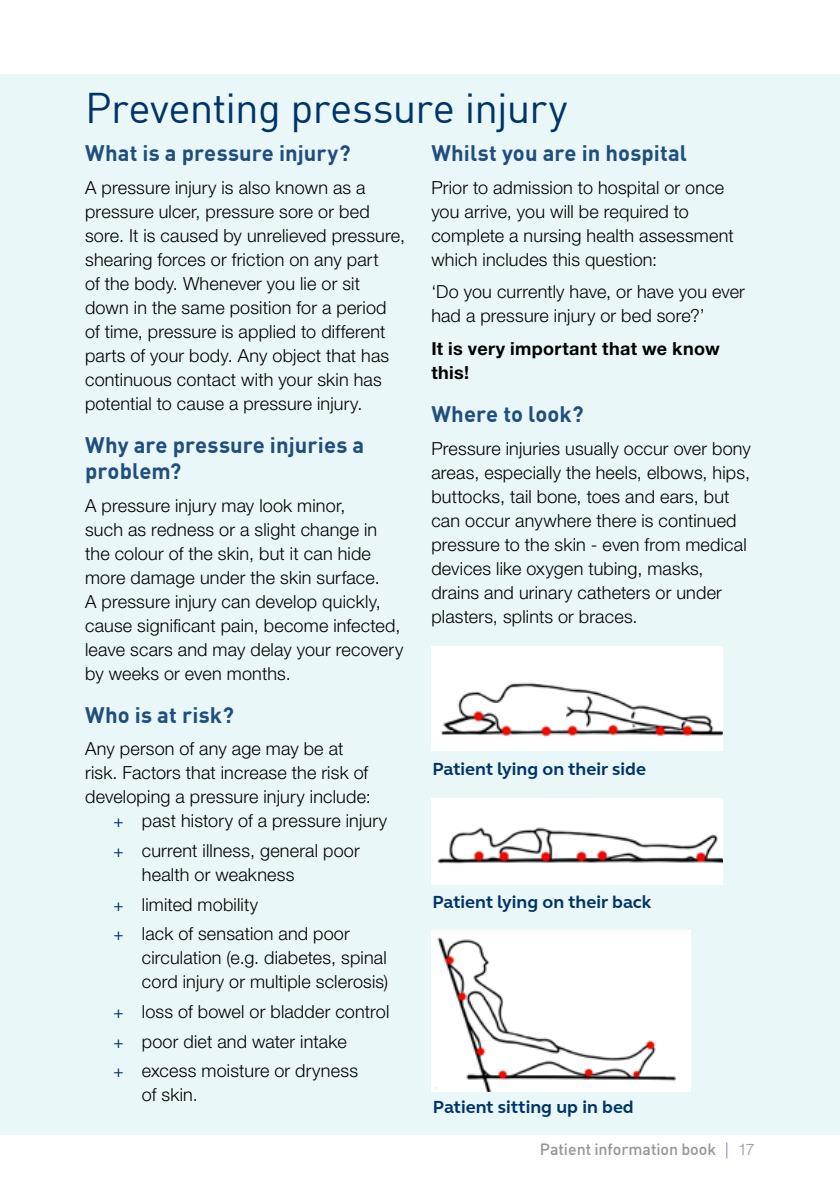
<style>
.page{position:relative;width:840px;height:1191px;background:#fff}
.page>*{position:absolute;margin:0;border:0;box-sizing:border-box;transform-origin:0 0}
.t1{font:42px "DIN Offc";letter-spacing:-.015em;color:#003468}
.t2{font:700 22px/26px "DIN Offc";letter-spacing:.005em;color:#204e7e}
.t3{font:300 18px/24px "Helvetica Neue LT Std";letter-spacing:.01em;color:#000}
.t4{font:700 18px "FS Elliot";color:#003468}
.t5{font:700 18px/24px "Helvetica Neue LT Std";letter-spacing:.02em;color:#000}
.t6{font:500 16px "DIN Offc";letter-spacing:-.005em;color:#939598}
.s1{font-family:"Helvetica Neue";font-weight:400;font-size:17px;color:#003468}
.s2{font-family:"Helvetica Neue LT Std";font-weight:300;color:#657da7}
.s3{font-family:"Helvetica Neue LT Std";font-weight:300}
</style>
<div class="page">
<hr style="left:0;top:72px;width:1px;height:1060px;background:#eaf7f9">
<div style="left:0;top:74px;width:839px;height:1060px;background:#eaf7f9"></div>
<img style="left:431px;top:646px;width:291px;height:104px">
<img style="left:431px;top:798px;width:291px;height:86px">
<img style="left:431px;top:930px;width:259px;height:161px">
<h1 class="t1" style="left:85px;top:81px;width:484px">Preventing pressure injury</h1>
<p class="t2" style="left:431px;top:139px;width:257px">Whilst you are in hospital</p>
<p class="t3" style="left:431px;top:175px;width:304px">Prior to admission to hospital or once you arrive, you will be required to complete a nursing health assessment which includes this question:</p>
<p class="t3" style="left:431px;top:280px;width:315px">‘Do you currently have, or have you ever had a pressure injury or bed sore?’</p>
<p class="t5" style="left:431px;top:336px;width:290px">It is very important that we know this!</p>
<p class="t2" style="left:431px;top:400px;width:154px">Where to look?</p>
<p class="t3" style="left:431px;top:436px;width:321px">Pressure injuries usually occur over bony areas, especially the heels, elbows, hips, buttocks, tail bone, toes and ears, but can occur anywhere there is continued pressure to the skin - even from medical devices like oxygen tubing, masks, drains and urinary catheters or under plasters, splints or braces.</p>
<p class="t2" style="left:85px;top:139px;width:267px">What is a pressure injury?</p>
<p class="t3" style="left:85px;top:175px;width:321px">A pressure injury is also known as a pressure ulcer, pressure sore or bed sore. It is caused by unrelieved pressure, shearing forces or friction on any part<br>of the body. Whenever you lie or sit down in the same position for a period of time, pressure is applied to different parts of your body. Any object that has continuous contact with your skin has potential to cause a pressure injury.</p>
<p class="t2" style="left:85px;top:431px;width:280px">Why are pressure injuries a problem?</p>
<p class="t3" style="left:85px;top:493px;width:319px">A pressure injury may look minor,<br>such as redness or a slight change in the colour of the skin, but it can hide more damage under the skin surface.<br>A pressure injury can develop quickly, cause significant pain, become infected, leave scars and may delay your recovery by weeks or even months.</p>
<p class="t2" style="left:85px;top:701px;width:150px">Who is at risk?</p>
<p class="t3" style="left:85px;top:736px;width:259px">Any person of any age may be at</p>
<p class="t3" style="left:85px;top:760px;width:284px">risk. Factors that increase the risk of</p>
<p class="t3" style="left:85px;top:784px;width:287px">developing a pressure injury include:</p>
<p class="t3" style="left:113px;top:808px;width:275px"><span class="s1">+</span> past history of a pressure injury</p>
<p class="t3" style="left:142px;top:838px;width:219px;text-indent:-28px"><span class="s1">+</span> current illness, general poor health or weakness</p>
<p class="t3" style="left:113px;top:889px;width:238px;line-height:29.6px"><span class="s1">+</span> limited mobility<br><span class="s1">+</span> lack of sensation and poor</p>
<p class="t3" style="left:142px;top:945px;width:248px">circulation (e.g. diabetes, spinal cord injury or multiple sclerosis)</p>
<p class="t3" style="left:113px;top:996px;width:277px;line-height:29.6px"><span class="s1">+</span> loss of bowel or bladder control <span class="s1">+</span> poor diet and water intake<br><span class="s1">+</span> excess moisture or dryness</p>
<p class="t3" style="left:142px;top:1082px;width:57px">of skin.</p>
<p class="t4" style="left:432px;top:757px;width:215px">Patient lying on their side</p>
<p class="t4" style="left:432px;top:889px;width:220px">Patient lying on their back</p>
<p class="t4" style="left:432px;top:1095px;width:202px">Patient sitting up in bed</p>
<p class="t6" style="left:539px;top:1139px;width:216px">Patient information book <span class="s2">|</span> <span class="s3">17</span></p>
</div>
